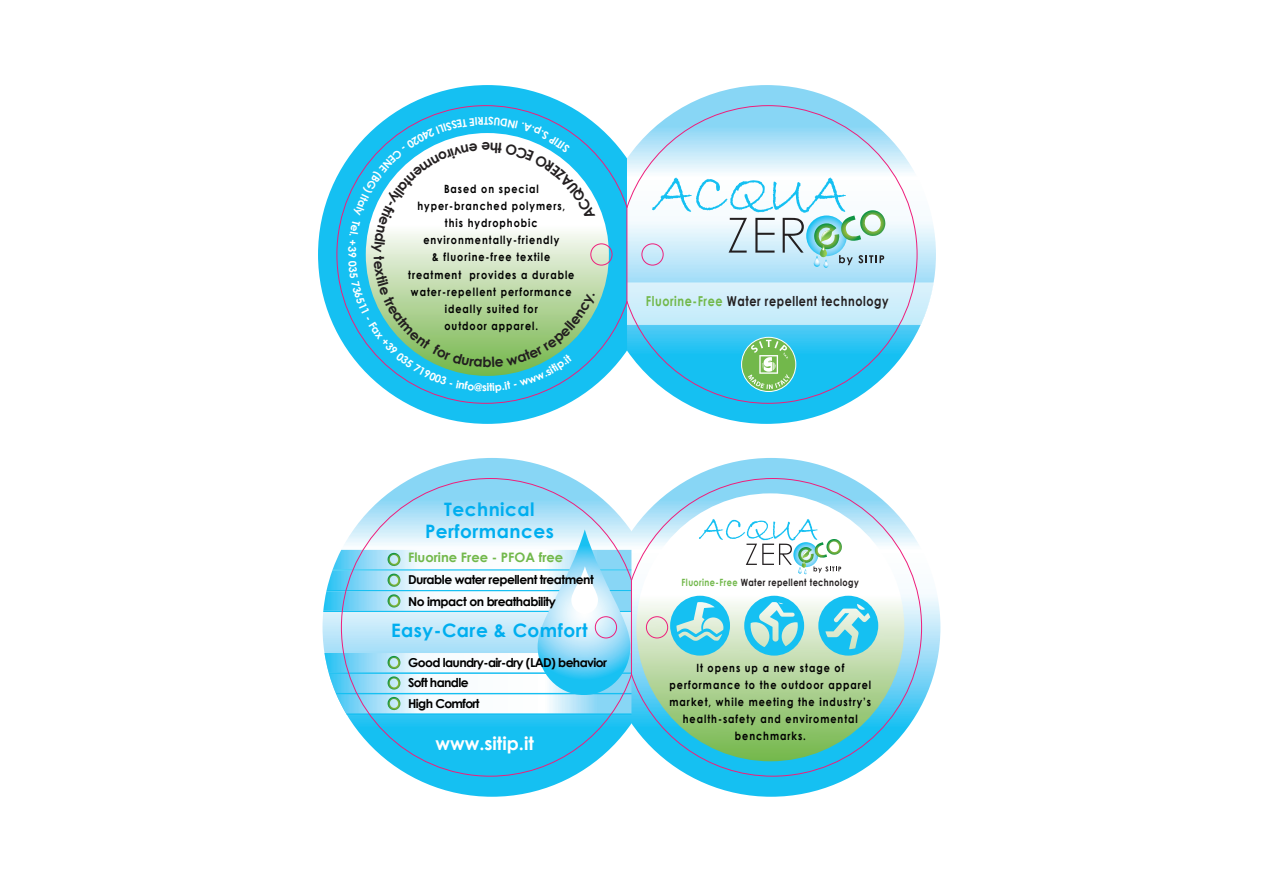
<style>
.page{position:relative;width:1263px;height:893px;background:#fff}
.page>*{position:absolute;margin:0;border:0;box-sizing:border-box;transform-origin:0 0}
.t1{font:700 18.45px/22.2px "Century Gothic";letter-spacing:.025em;color:#00aeef;text-align:center}
.t2{font:700 18.3px "Century Gothic";color:#fff}
.t3{font:700 13.95px "Century Gothic";color:#231f20}
.t4{font:700 13.65px "Century Gothic";letter-spacing:.05em;color:#231f20;scale:.82 1}
.t5{font:700 13.05px "Century Gothic";color:#72b84b}
.t6{font:700 12.3px/20.5px "Century Gothic";letter-spacing:-.04em;color:#000}
.t7{font:700 11.4px/17.1px "Century Gothic";letter-spacing:.1em;color:#000;text-align:center;scale:.85 1}
.t8{font:700 10.05px "Century Gothic";letter-spacing:.05em;color:#231f20;scale:.82 1}
.s1{color:#72b84b}
</style>
<div class="page">
<svg style="left:602px;top:458px;width:338px;height:339px;background:#71d3f5"></svg>
<svg style="left:322px;top:458px;width:339px;height:339px;background:#51cbf3"></svg>
<svg style="left:323px;top:550px;width:18px;height:155px"></svg>
<div style="left:318px;top:85px;width:339px;height:339px;background:#15c0f2;border-radius:50%"></div>
<svg style="left:687px;top:85px;width:249px;height:339px"></svg>
<svg style="left:917px;top:283px;width:17px;height:42px"></svg>
<svg style="left:336px;top:105px;width:290px;height:299px"></svg>
<svg style="left:626px;top:105px;width:291px;height:299px"></svg>
<hr style="left:627px;top:208px;width:1px;height:93px;background:#ee1e7b">
<svg style="left:341px;top:478px;width:290px;height:298px"></svg>
<svg style="left:631px;top:478px;width:291px;height:298px"></svg>
<hr style="left:631px;top:580px;width:1px;height:94px;background:#ee1e7b">
<svg style="left:348px;top:117px;width:248px;height:276px"></svg>
<p class="t7" style="left:408px;top:180px;width:197px">Based on special hyper-branched polymers, this hydrophobic environmentally-friendly<br>&amp; fluorine-free textile treatment provides a durable water-repellent performance ideally suited for<br>outdoor apparel.</p>
<p class="t3" style="left:482px;top:351px;width:11px">b</p>
<p class="t4" style="left:646px;top:291px;width:297px"><span class="s1">Fluorine-Free</span> Water repellent technology</p>
<h1 class="t1" style="left:425px;top:497px;width:130px">Technical<br>Performances</h1>
<p class="t5" style="left:408px;top:548px;width:157px">Fluorine Free - PFOA free</p>
<p class="t6" style="left:408px;top:568px;width:187px">Durable water repellent treatment</p>
<p class="t6" style="left:408px;top:590px;width:149px">No impact on breathability</p>
<h1 class="t1" style="left:391px;top:618px;width:198px">Easy-Care &amp; Comfort</h1>
<p class="t6" style="left:408px;top:651px;width:200px">Good laundry-air-dry (LAD) behavior<br>Soft handle<br>High Comfort</p>
<h2 class="t2" style="left:435px;top:730px;width:100px">www.sitip.it</h2>
<p class="t8" style="left:682px;top:575px;width:217px"><span class="s1">Fluorine-Free</span> Water repellent technology</p>
<p class="t7" style="left:669px;top:658px;width:239px">It opens up a new stage of performance to the outdoor apparel market, while meeting the industry’s health-safety and enviromental benchmarks.</p>
</div>
